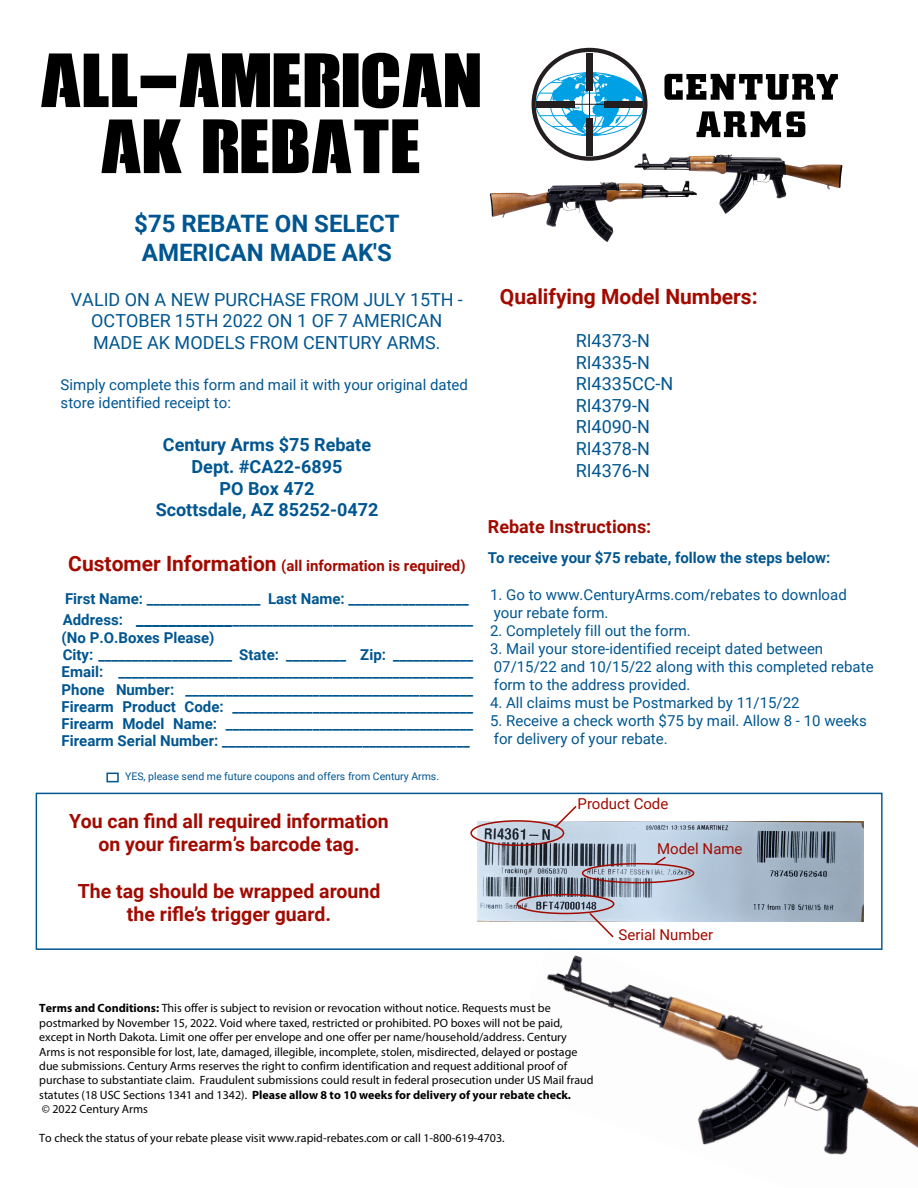
<style>
.page{position:relative;width:918px;height:1188px;background:#fff}
.page>*{position:absolute;margin:0;border:0;box-sizing:border-box;transform-origin:0 0}
.t1{font:72px/66px "Call Of Ops Duty";color:#000;text-align:center}
.t2{font:700 24px/28.8px "Roboto";color:#005690;text-align:center}
.t3{font:700 21px "Roboto";color:#a20a00}
.t4{font:700 19.5px/23.4px "Roboto";color:#a20a00;text-align:center}
.t5{font:18px/21.6px "Roboto";color:#005690;text-align:center}
.t6{font:700 18px/21.6px "Roboto";color:#005690;text-align:center}
.t7{font:700 18px "Roboto";color:#a20a00}
.t8{font:700 15px/17.4px "Roboto";color:#005690}
.t9{font:15px/18px "Roboto";color:#005690}
.t10{font:15px "Roboto";color:#a20a00}
.t11{font:12px/14.4px "Myriad Pro";color:#000}
.t12{font:10.5px "Roboto";color:#005690}
.s1{font-size:21px;color:#a20a00}
.s2{color:#a20a00}
.s3{font-size:18px}
.s4{font-weight:700}
</style>
<div class="page">
<img style="left:478px;top:821px;width:386px;height:100px">
<img style="left:546px;top:955px;width:372px;height:200px">
<svg style="left:530px;top:46px;width:119px;height:117px"></svg>
<svg style="left:664px;top:74px;width:174px;height:26px"></svg>
<svg style="left:697px;top:111px;width:108px;height:26px"></svg>
<hr style="left:540px;top:115px;width:100px;height:1px;background:#00a1e4">
<hr style="left:540px;top:93px;width:101px;height:1px;background:#00a1e4">
<hr style="left:551px;top:82px;width:79px;height:1px;background:#00a1e4">
<svg style="left:552px;top:73px;width:93px;height:63px"></svg>
<div style="left:532px;top:48px;width:116px;height:113px;border:4px solid #231f20;border-radius:50%"></div>
<div style="left:537px;top:101px;width:38px;height:6px;background:#231f20"></div>
<div style="left:586px;top:118px;width:7px;height:38px;background:#231f20"></div>
<div style="left:604px;top:101px;width:38px;height:6px;background:#231f20"></div>
<div style="left:586px;top:53px;width:7px;height:37px;background:#231f20"></div>
<hr style="left:572px;top:104px;width:37px;height:1px;background:#231f20">
<hr style="left:589px;top:87px;width:1px;height:36px;background:#231f20">
<img style="left:634px;top:153px;width:209px;height:61px">
<div style="left:106px;top:773px;width:13px;height:9px;border:2px solid #005690"></div>
<div style="left:36px;top:793px;width:847px;height:157px;border:1px solid #005690"></div>
<div style="left:470px;top:820px;width:94px;height:26px;border:2px solid #a20a00;border-radius:50%"></div>
<div style="left:517px;top:894px;width:97px;height:20px;border:2px solid #a20a00;border-radius:50%"></div>
<div style="left:582px;top:863px;width:112px;height:20px;border:2px solid #a20a00;border-radius:50%"></div>
<svg style="left:653px;top:855px;width:15px;height:11px"></svg>
<svg style="left:553px;top:806px;width:25px;height:23px"></svg>
<svg style="left:588px;top:911px;width:27px;height:27px"></svg>
<img style="left:489px;top:178px;width:215px;height:64px">
<h1 class="t1" style="left:41px;top:50px;width:444px">ALL-AMERICAN<br>AK REBATE</h1>
<h2 class="t2" style="left:134px;top:208px;width:267px">$75 REBATE ON SELECT<br>AMERICAN MADE AK'S</h2>
<h3 class="t5" style="left:71px;top:288px;width:393px">VALID ON A NEW PURCHASE FROM JULY 15TH -<br>OCTOBER 15TH 2022 ON 1 OF 7 AMERICAN<br>MADE AK MODELS FROM CENTURY ARMS.</h3>
<p class="t9" style="left:61px;top:375px;width:409px">Simply complete this form and mail it with your original dated store identified receipt to:</p>
<h3 class="t6" style="left:156px;top:434px;width:224px">Century Arms $75 Rebate<br>Dept. #CA22-6895<br>PO Box 472<br>Scottsdale, AZ 85252-0472</h3>
<p class="t8" style="left:65px;top:549px;width:405px;line-height:32.8px"><span class="s1">Customer Information</span> <span class="s2">(all information is required)<br></span>First Name: _________________ Last Name: __________________</p>
<p class="t8" style="left:62px;top:610px;width:413px">Address: <span class="s3">____________</span>____________________________________ (No P.O.Boxes Please)<br>City: ____________________ State: _________ Zip: ____________ Email: _____________________________________________________ Phone Number: ___________________________________________ Firearm Product Code: ____________________________________ Firearm Model Name: _____________________________________ Firearm Serial Number: _____________________________________</p>
<p class="t12" style="left:125px;top:769px;width:316px">YES, please send me future coupons and offers from Century Arms.</p>
<h3 class="t4" style="left:69px;top:808px;width:321px">You can find all required information on your firearm’s barcode tag.</h3>
<h3 class="t4" style="left:78px;top:878px;width:304px">The tag should be wrapped around the rifle’s trigger guard.</h3>
<h3 class="t3" style="left:500px;top:282px;width:259px">Qualifying Model Numbers:</h3>
<h3 class="t5" style="left:576px;top:329px;width:99px;text-align:left">RI4373-N<br>RI4335-N<br>RI4335CC-N<br>RI4379-N<br>RI4090-N<br>RI4378-N<br>RI4376-N</h3>
<h3 class="t7" style="left:488px;top:514px;width:165px">Rebate Instructions:</h3>
<p class="t8" style="left:488px;top:549px;width:344px">To receive your $75 rebate, follow the steps below:</p>
<p class="t9" style="left:490px;top:585px;width:358px">1. Go to www.CenturyArms.com/rebates to download your rebate form.</p>
<p class="t9" style="left:490px;top:621px;width:202px">2. Completely fill out the form.</p>
<p class="t9" style="left:490px;top:639px;width:385px">3. Mail your store-identified receipt dated between<br>07/15/22 and 10/15/22 along with this completed rebate form to the address provided.</p>
<p class="t9" style="left:490px;top:693px;width:311px">4. All claims must be Postmarked by 11/15/22</p>
<p class="t9" style="left:490px;top:711px;width:378px">5. Receive a check worth $75 by mail. Allow 8 - 10 weeks for delivery of your rebate.</p>
<p class="t10" style="left:578px;top:793px;width:92px">Product Code</p>
<p class="t10" style="left:657px;top:838px;width:87px">Model Name</p>
<p class="t10" style="left:619px;top:924px;width:96px">Serial Number</p>
<p class="t11" style="left:39px;top:1001px;width:556px"><span class="s4">Terms and Conditions:</span> This offer is subject to revision or revocation without notice. Requests must be postmarked by November 15, 2022. Void where taxed, restricted or prohibited. PO boxes will not be paid, except in North Dakota. Limit one offer per envelope and one offer per name/household/address. Century Arms is not responsible for lost, late, damaged, illegible, incomplete, stolen, misdirected, delayed or postage due submissions. Century Arms reserves the right to confirm identification and request additional proof of purchase to substantiate claim. Fraudulent submissions could result in federal prosecution under US Mail fraud statutes (18 USC Sections 1341 and 1342). <span class="s4">Please allow 8 to 10 weeks for delivery of your rebate check.<br></span>© 2022 Century Arms</p>
<p class="t11" style="left:39px;top:1131px;width:467px">To check the status of your rebate please visit www.rapid-rebates.com or call 1-800-619-4703.</p>
</div>
